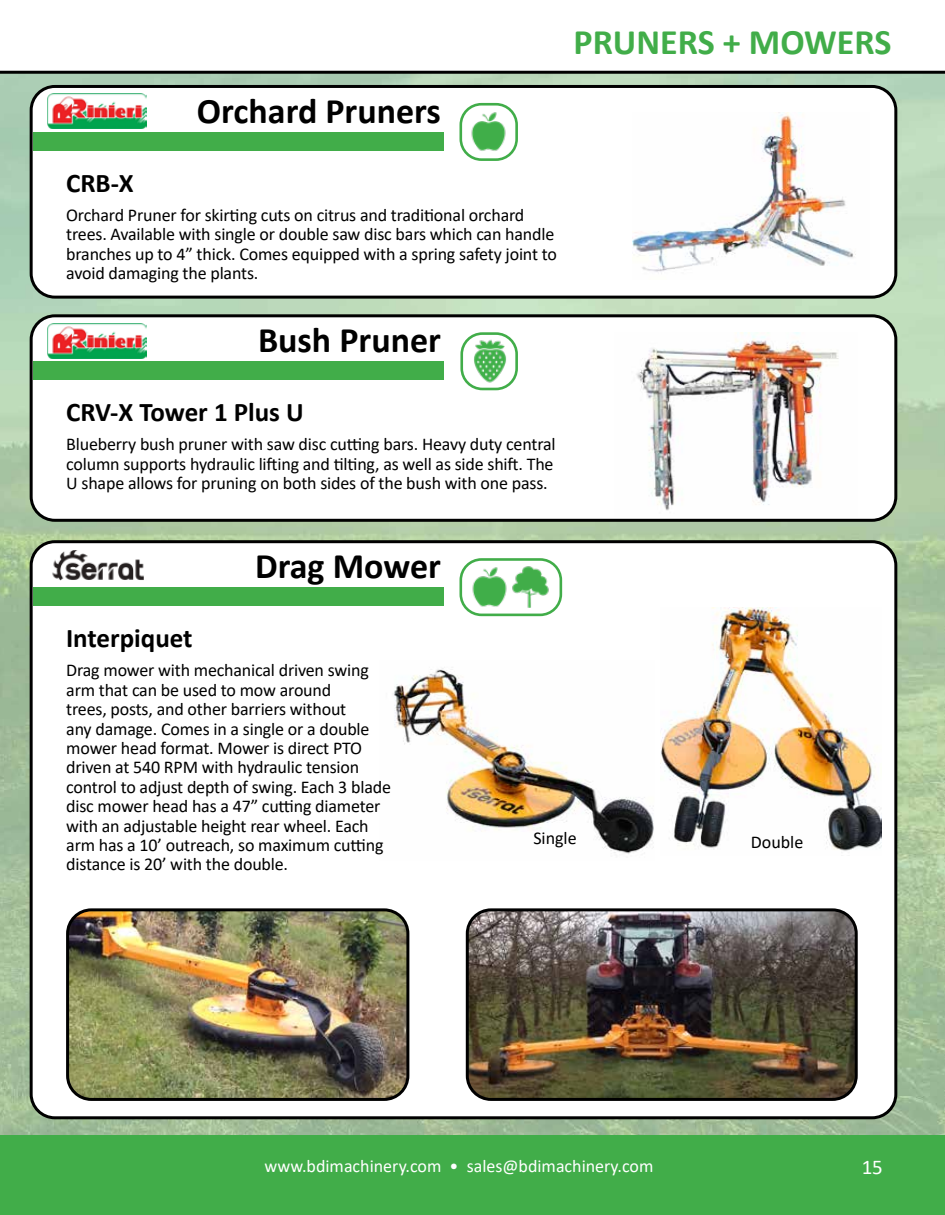
<style>
.page{position:relative;width:945px;height:1215px;background:#fff}
.page>*{position:absolute;margin:0;border:0;box-sizing:border-box;transform-origin:0 0}
.t1{font:700 36px "Calibri";color:#000}
.t2{font:700 36px "Calibri";color:#41ad49}
.t3{font:700 27px "Calibri";color:#000}
.t4{font:21px "Calibri";color:#fff}
.t5{font:18px/19.4px "Calibri";letter-spacing:-.01em;color:#000}
.t6{font:18px "Calibri";color:#fff}
</style>
<div class="page">
<img style="left:0;top:74px;width:945px;height:1062px">
<div style="left:0;top:1136px;width:945px;height:79px;background:#41ad49"></div>
<hr style="left:0;top:71px;width:945px;height:3px;background:#000">
<div style="left:31px;top:86px;width:865px;height:211px;background:#fff;border-radius:24px"></div>
<div style="left:30px;top:85px;width:867px;height:214px;border:3px solid #000;border-radius:24px"></div>
<img style="left:632px;top:112px;width:224px;height:160px">
<svg style="left:461px;top:104px;width:56px;height:56px"></svg>
<div style="left:459px;top:103px;width:59px;height:58px;border:3px solid #41ad49;border-radius:21px"></div>
<img style="left:465px;top:110px;width:45px;height:46px">
<div style="left:33px;top:132px;width:410px;height:18px;background:#41ad49"></div>
<img style="left:48px;top:94px;width:99px;height:35px">
<div style="left:31px;top:316px;width:865px;height:204px;background:#fff;border-radius:24px"></div>
<div style="left:30px;top:314px;width:867px;height:208px;border:3px solid #000;border-radius:24px"></div>
<div style="left:33px;top:361px;width:410px;height:19px;background:#41ad49"></div>
<img style="left:48px;top:323px;width:99px;height:35px">
<img style="left:636px;top:333px;width:203px;height:178px">
<div style="left:460px;top:332px;width:58px;height:58px;border:3px solid #41ad49;border-radius:21px"></div>
<img style="left:464px;top:335px;width:51px;height:51px">
<div style="left:31px;top:542px;width:865px;height:576px;background:#fff;border-radius:24px"></div>
<div style="left:30px;top:540px;width:867px;height:579px;border:3px solid #000;border-radius:24px"></div>
<div style="left:33px;top:587px;width:410px;height:19px;background:#41ad49"></div>
<div style="left:459px;top:558px;width:103px;height:58px;border:3px solid #41ad49;border-radius:21px"></div>
<img style="left:466px;top:565px;width:41px;height:47px">
<img style="left:52px;top:550px;width:92px;height:31px">
<img style="left:393px;top:668px;width:261px;height:186px">
<img style="left:660px;top:608px;width:222px;height:243px">
<img style="left:512px;top:566px;width:37px;height:42px">
<img style="left:70px;top:912px;width:335px;height:185px">
<div style="left:66px;top:908px;width:343px;height:193px;border:3px solid #000;border-radius:24px"></div>
<img style="left:470px;top:912px;width:384px;height:185px">
<div style="left:466px;top:908px;width:392px;height:193px;border:3px solid #000;border-radius:24px"></div>
<h1 class="t1" style="left:197px;top:85px;width:246px">Orchard Pruners</h1>
<h1 class="t2" style="left:574px;top:17px;width:319px">PRUNERS + MOWERS</h1>
<h2 class="t3" style="left:66px;top:164px;width:69px">CRB-X</h2>
<p class="t5" style="left:66px;top:205px;width:492px">Orchard Pruner for skirting cuts on citrus and traditional orchard trees. Available with single or double saw disc bars which can handle branches up to 4” thick. Comes equipped with a spring safety joint to avoid damaging the plants.</p>
<h1 class="t1" style="left:258px;top:315px;width:184px">Bush Pruner</h1>
<h2 class="t3" style="left:66px;top:393px;width:239px">CRV-X Tower 1 Plus U</h2>
<p class="t5" style="left:66px;top:434px;width:491px;text-align:justify">Blueberry bush pruner with saw disc cutting bars. Heavy duty central column supports hydraulic lifting and tilting, as well as side shift. The U shape allows for pruning on both sides of the bush with one pass.</p>
<h1 class="t1" style="left:255px;top:541px;width:187px">Drag Mower</h1>
<h2 class="t3" style="left:66px;top:619px;width:128px">Interpiquet</h2>
<p class="t5" style="left:66px;top:660px;width:326px">Drag mower with mechanical driven swing arm that can be used to mow around<br>trees, posts, and other barriers without<br>any damage. Comes in a single or a double mower head format. Mower is direct PTO driven at 540 RPM with hydraulic tension control to adjust depth of swing. Each 3 blade disc mower head has a 47” cutting diameter with an adjustable height rear wheel. Each arm has a 10’ outreach, so maximum cutting distance is 20’ with the double.</p>
<p class="t5" style="left:533px;top:827px;width:45px">Single</p>
<p class="t5" style="left:751px;top:832px;width:54px">Double</p>
<p class="t6" style="left:265px;top:1153px;width:390px">www.bdimachinery.com • sales@bdimachinery.com</p>
<p class="t4" style="left:862px;top:1153px;width:23px">15</p>
</div>
